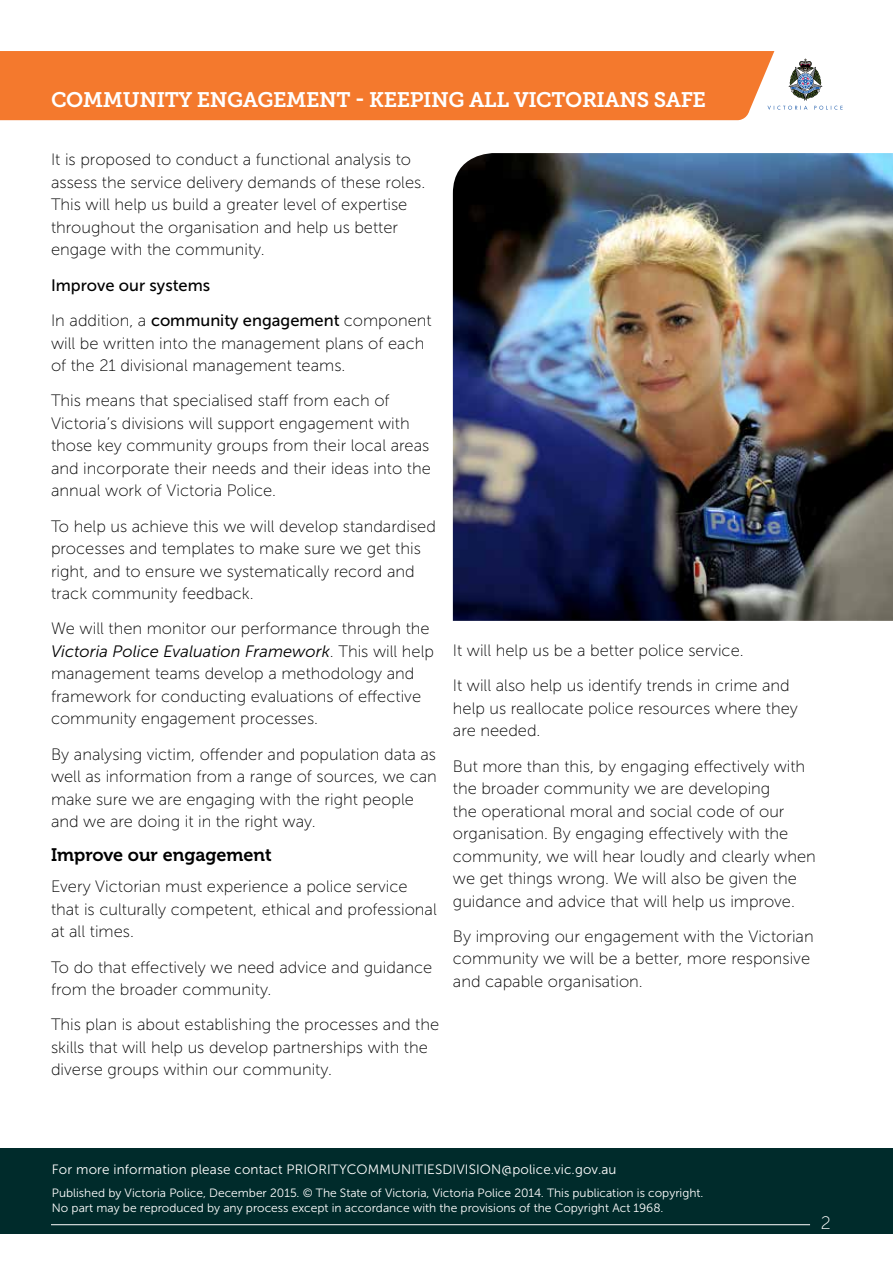
<style>
.page{position:relative;width:893px;height:1263px;background:#fff}
.page>*{position:absolute;margin:0;border:0;box-sizing:border-box;transform-origin:0 0}
.t1{font:21px "Museo Slab 700";letter-spacing:-.02em;color:#fff}
.Sub_Sub_Head{font:18px "Museo 700";color:#000}
.t2{font:18px "Museo Sans 100";color:#fff}
.body_copy{font:16.5px/22.5px "Museo Sans 100";color:#000}
.body_copy-2{font:16.5px "Museo Sans 500";color:#000}
.t3{font:13.5px "Museo Sans 300";letter-spacing:.01em;color:#fff}
.t4{font:12px/14.4px "Museo Sans 300";color:#fff}
.s1{font-family:"Museo Sans 500"}
.s2{font-family:"Museo Sans 300";font-style:italic}
</style>
<div class="page">
<div style="left:0;top:1148px;width:893px;height:85px;background:#002b2b"></div>
<svg style="left:774px;top:59px;width:69px;height:51px"></svg>
<div style="left:0;top:51px;width:774px;height:69px;background:#f4792d"></div>
<img style="left:453px;top:153px;width:440px;height:468px">
<hr style="left:51px;top:1224px;width:759px;height:1px;background:#fff">
<p class="t1" style="left:51px;top:88px;width:656px">COMMUNITY ENGAGEMENT - KEEPING ALL VICTORIANS SAFE</p>
<p class="body_copy" style="left:51px;top:149px;width:376px">It is proposed to conduct a functional analysis to assess the service delivery demands of these roles.<br>This will help us build a greater level of expertise throughout the organisation and help us better engage with the community.</p>
<p class="body_copy-2" style="left:51px;top:276px;width:161px">Improve our systems</p>
<p class="body_copy" style="left:51px;top:309px;width:382px">In addition, a <span class="s1">community engagement</span> component will be written into the management plans of each of the 21 divisional management teams.</p>
<p class="body_copy" style="left:51px;top:389px;width:381px">This means that specialised staff from each of Victoria’s divisions will support engagement with those key community groups from their local areas and incorporate their needs and their ideas into the annual work of Victoria Police.</p>
<p class="body_copy" style="left:51px;top:515px;width:386px">To help us achieve this we will develop standardised processes and templates to make sure we get this right, and to ensure we systematically record and track community feedback.</p>
<p class="body_copy" style="left:51px;top:617px;width:385px">We will then monitor our performance through the <span class="s2">Victoria Police Evaluation Framework</span>. This will help management teams develop a methodology and framework for conducting evaluations of effective community engagement processes.</p>
<p class="body_copy" style="left:51px;top:743px;width:387px">By analysing victim, offender and population data as well as information from a range of sources, we can make sure we are engaging with the right people and we are doing it in the right way.</p>
<p class="Sub_Sub_Head" style="left:51px;top:845px;width:222px">Improve our engagement</p>
<p class="body_copy" style="left:51px;top:876px;width:387px">Every Victorian must experience a police service that is culturally competent, ethical and professional at all times.</p>
<p class="body_copy" style="left:51px;top:956px;width:383px">To do that effectively we need advice and guidance from the broader community.</p>
<p class="body_copy" style="left:51px;top:1014px;width:390px">This plan is about establishing the processes and the skills that will help us develop partnerships with the diverse groups within our community.</p>
<p class="body_copy" style="left:453px;top:639px;width:292px">It will help us be a better police service.</p>
<p class="body_copy" style="left:453px;top:675px;width:347px">It will also help us identify trends in crime and help us reallocate police resources where they are needed.</p>
<p class="body_copy" style="left:453px;top:755px;width:364px">But more than this, by engaging effectively with the broader community we are developing<br>the operational moral and social code of our organisation. By engaging effectively with the community, we will hear loudly and clearly when we get things wrong. We will also be given the guidance and advice that will help us improve.</p>
<p class="body_copy" style="left:453px;top:925px;width:362px">By improving our engagement with the Victorian community we will be a better, more responsive and capable organisation.</p>
<p class="t3" style="left:52px;top:1162px;width:566px">For more information please contact PRIORITYCOMMUNITIESDIVISION@police.vic.gov.au</p>
<p class="t4" style="left:52px;top:1186px;width:653px">Published by Victoria Police, December 2015. © The State of Victoria, Victoria Police 2014. This publication is copyright.<br>No part may be reproduced by any process except in accordance with the provisions of the Copyright Act 1968.</p>
<p class="t2" style="left:821px;top:1213px;width:12px">2</p>
</div>
